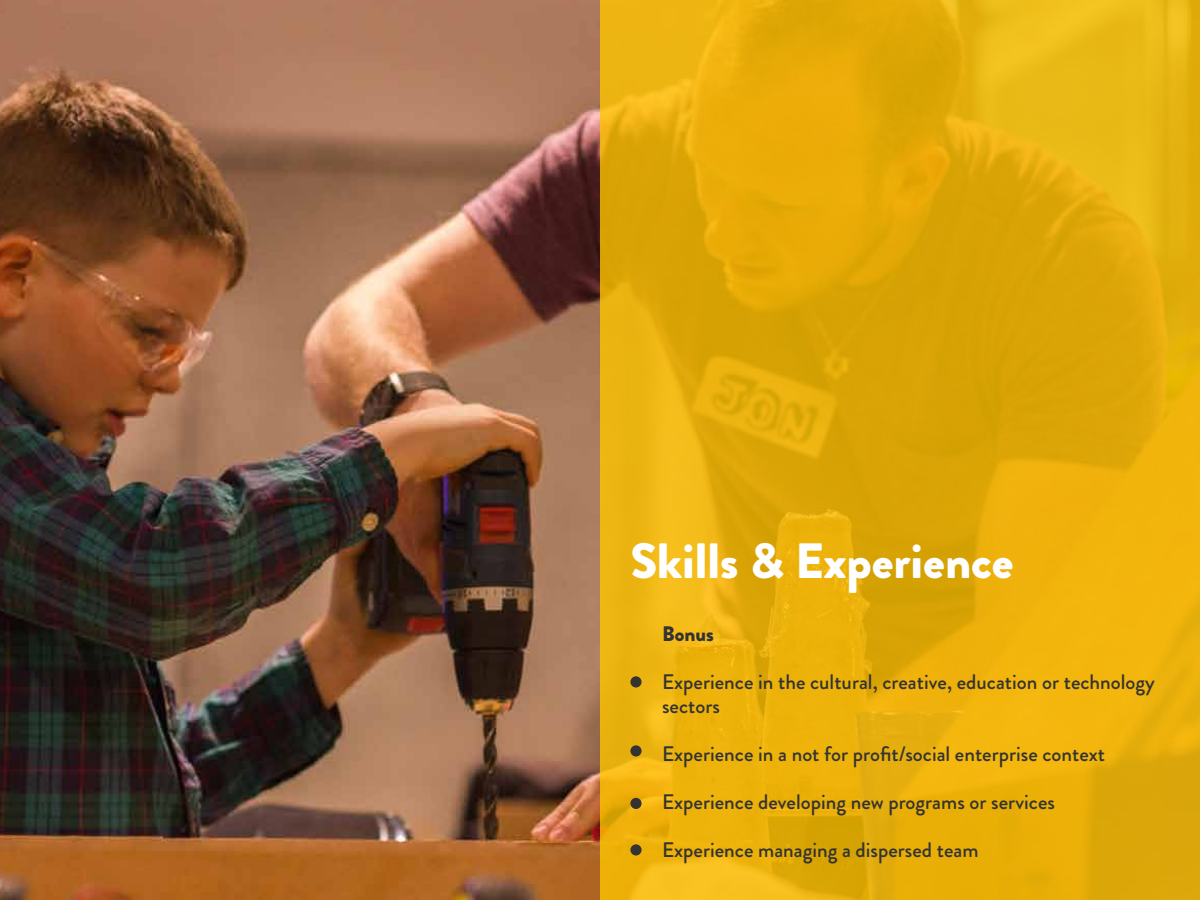
<style>
.page{position:relative;width:1200px;height:900px;background:#fff}
.page>*{position:absolute;margin:0;border:0;box-sizing:border-box;transform-origin:0 0}
.t1{font:900 49.5px "Brandon Grotesque";color:#fff}
.t2{font:500 21px/24px "Brandon Grotesque";color:#333332}
.t3{font:900 21px "Brandon Grotesque";color:#333332}
</style>
<div class="page">
<img style="left:0;top:0;width:600px;height:900px">
<svg style="left:600px;top:0;width:600px;height:900px;background:#e5ad0a"></svg>
<div style="left:630px;top:676px;width:12px;height:12px;background:#333332;border-radius:50%"></div>
<div style="left:630px;top:745px;width:12px;height:12px;background:#333332;border-radius:50%"></div>
<div style="left:630px;top:798px;width:12px;height:11px;background:#333332;border-radius:50%"></div>
<div style="left:630px;top:844px;width:12px;height:12px;background:#333332;border-radius:50%"></div>
<h1 class="t1" style="left:631px;top:526px;width:385px">Skills &amp; Experience</h1>
<p class="t3" style="left:662px;top:619px;width:53px">Bonus</p>
<p class="t2" style="left:662px;top:670px;width:494px">Experience in the cultural, creative, education or technology sectors</p>
<p class="t2" style="left:662px;top:742px;width:445px">Experience in a not for profit/social enterprise context</p>
<p class="t2" style="left:662px;top:790px;width:394px">Experience developing new programs or services</p>
<p class="t2" style="left:662px;top:838px;width:318px">Experience managing a dispersed team</p>
</div>
